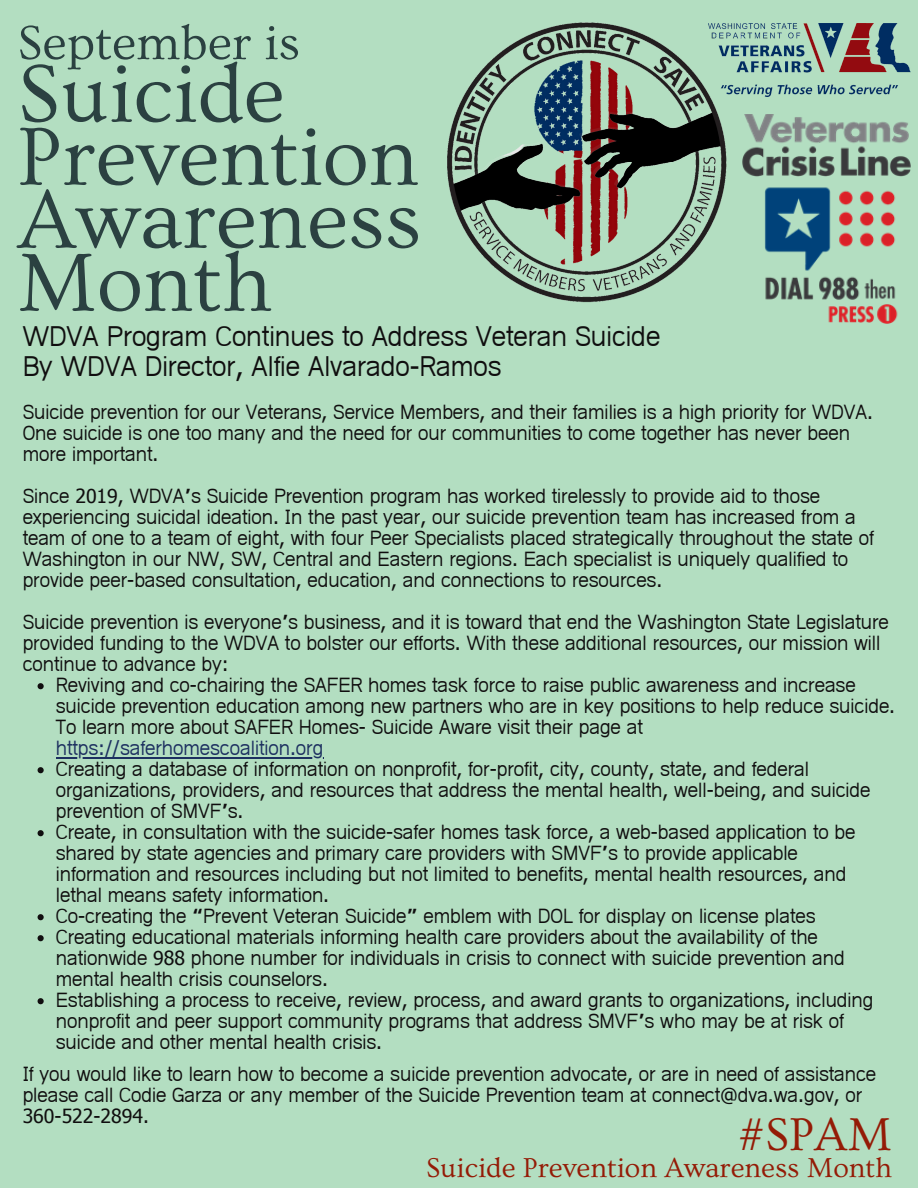
<style>
.page{position:relative;width:918px;height:1188px;background:#b3dec1}
.page>*{position:absolute;margin:0;border:0;box-sizing:border-box;transform-origin:0 0}
.t1{font:85.65px/63px "Ovo";color:#2b4141}
.t2{font:50.25px "Ovo";color:#2b4141}
.t3{font:48.15px "Ovo";color:#941b06}
.t4{font:28.65px "Ovo";color:#941b06}
.t5{font:700 27px/29.7px "Hanuman";color:#100e0f}
.t6{font:700 19.5px/21px "Hanuman";color:#100e0f}
.t7{font:700 19.5px "Hanuman";color:#1d3060}
.s1{font-family:"Noto Sans Gurmukhi"}
</style>
<div class="page">
<img style="left:447px;top:22px;width:319px;height:281px">
<img style="left:742px;top:115px;width:168px;height:209px">
<img style="left:709px;top:23px;width:201px;height:73px">
<svg style="left:38px;top:683px;width:6px;height:6px"></svg>
<hr style="left:56px;top:757px;width:267px;height:1px;background:#1d3060">
<svg style="left:38px;top:767px;width:6px;height:6px"></svg>
<svg style="left:38px;top:830px;width:6px;height:6px"></svg>
<svg style="left:38px;top:914px;width:6px;height:6px"></svg>
<svg style="left:38px;top:935px;width:6px;height:6px"></svg>
<svg style="left:38px;top:998px;width:6px;height:6px"></svg>
<h2 class="t2" style="left:17px;top:16px;width:284px">September is</h2>
<h1 class="t1" style="left:17px;top:64px;width:405px">Suicide<br>Prevention<br>Awareness<br>Month</h1>
<h3 class="t5" style="left:23px;top:325px;width:639px">WDVA Program Continues to Address Veteran Suicide<br>By WDVA Director, Alfie Alvarado-Ramos</h3>
<p class="t6" style="left:23px;top:404px;width:852px">Suicide prevention for our Veterans, Service Members, and their families is a high priority for WDVA.<br>One suicide is one too many and the need for our communities to come together has never been more important.</p>
<p class="t6" style="left:23px;top:488px;width:853px">Since 2019, WDVA<span class="s1">’</span>s Suicide Prevention program has worked tirelessly to provide aid to those experiencing suicidal ideation. In the past year, our suicide prevention team has increased from a team of one to a team of eight, with four Peer Specialists placed strategically throughout the state of Washington in our NW, SW, Central and Eastern regions. Each specialist is uniquely qualified to provide peer-based consultation, education, and connections to resources.</p>
<p class="t6" style="left:23px;top:614px;width:868px">Suicide prevention is everyone<span class="s1">’</span>s business, and it is toward that end the Washington State Legislature provided funding to the WDVA to bolster our efforts. With these additional resources, our mission will continue to advance by:</p>
<p class="t6" style="left:56px;top:677px;width:841px">Reviving and co-chairing the SAFER homes task force to raise public awareness and increase suicide prevention education among new partners who are in key positions to help reduce suicide.<br>To learn more about SAFER Homes- Suicide Aware visit their page at</p>
<p class="t7" style="left:56px;top:736px;width:269px">https://saferhomescoalition.org</p>
<p class="t6" style="left:56px;top:761px;width:819px">Creating a database of information on nonprofit, for-profit, city, county, state, and federal organizations, providers, and resources that address the mental health, well-being, and suicide prevention of SMVF<span class="s1">’</span>s.<br>Create, in consultation with the suicide-safer homes task force, a web-based application to be shared by state agencies and primary care providers with SMVF<span class="s1">’</span>s to provide applicable information and resources including but not limited to benefits, mental health resources, and lethal means safety information.<br>Co-creating the <span class="s1">“</span>Prevent Veteran Suicide<span class="s1">”</span> emblem with DOL for display on license plates Creating educational materials informing health care providers about the availability of the nationwide 988 phone number for individuals in crisis to connect with suicide prevention and mental health crisis counselors.<br>Establishing a process to receive, review, process, and award grants to organizations, including nonprofit and peer support community programs that address SMVF<span class="s1">’</span>s who may be at risk of suicide and other mental health crisis.</p>
<p class="t6" style="left:23px;top:1066px;width:855px">If you would like to learn how to become a suicide prevention advocate, or are in need of assistance please call Codie Garza or any member of the Suicide Prevention team at connect@dva.wa.gov, or<br>360-522-2894.</p>
<h3 class="t3" style="left:738px;top:1108px;width:156px">#SPAM</h3>
<h3 class="t4" style="left:426px;top:1152px;width:468px">Suicide Prevention Awareness Month</h3>
</div>
